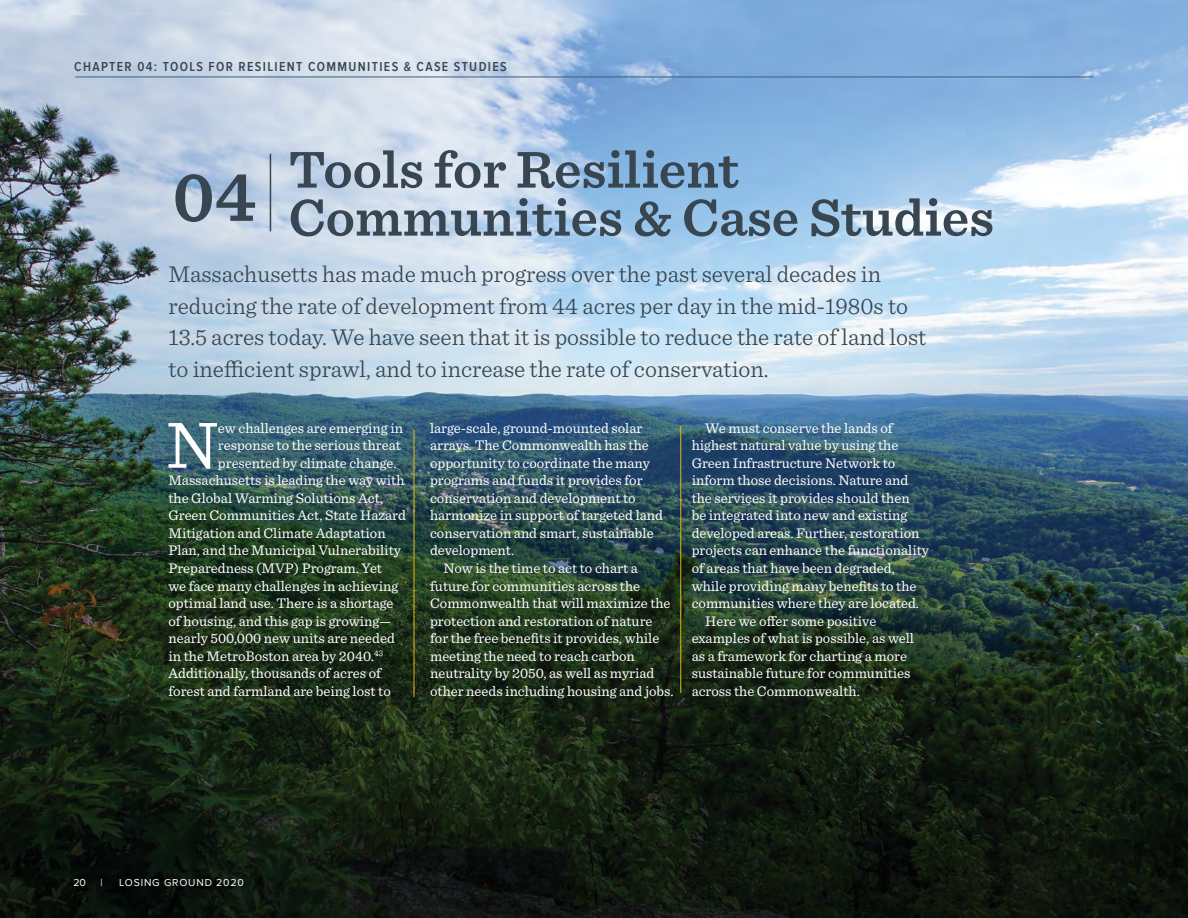
<style>
.page{position:relative;width:1188px;height:918px;background:#fff}
.page>*{position:absolute;margin:0;border:0;box-sizing:border-box;transform-origin:0 0}
.t1{font:600 71.85px "Sentinel";color:#374651}
.t2{font:68.4px "Sentinel";color:#fff}
.t3{font:600 54px/48px "Sentinel";color:#374651}
.t4{font:300 24px/31.5px "Sentinel";color:#374651}
.t5{font:14.7px "Sentinel";color:#fff}
.t6{font:600 13.5px "Proxima Nova A Cond";letter-spacing:.1em;color:#374651}
.t7{font:10.5px "Proxima Nova";letter-spacing:.075em;color:#fff}
</style>
<div class="page">
<img style="left:0;top:0;width:1188px;height:918px">
<hr style="left:75px;top:77px;width:1019px;height:1px;background:#39607a">
<hr style="left:270px;top:154px;width:1px;height:77px;background:#374651">
<hr style="left:414px;top:430px;width:1px;height:267px;background:#e6b711">
<hr style="left:680px;top:426px;width:1px;height:267px;background:#e6b711">
<p class="t6" style="left:74px;top:59px;width:434px">CHAPTER 04: TOOLS FOR RESILIENT COMMUNITIES &amp; CASE STUDIES</p>
<h1 class="t1" style="left:173px;top:141px;width:85px">04</h1>
<h3 class="t3" style="left:289px;top:143px;width:707px">Tools for Resilient<br>Communities &amp; Case Studies</h3>
<p class="t4" style="left:168px;top:257px;width:759px">Massachusetts has made much progress over the past several decades in reducing the rate of development from 44 acres per day in the mid-1980s to 13.5 acres today. We have seen that it is possible to reduce the rate of land lost to inefficient sprawl, and to increase the rate of conservation.</p>
<h2 class="t2" style="left:166px;top:393px;width:54px">N</h2>
<p class="t5" style="left:218px;top:417px;width:187px">ew challenges are emerging in</p>
<p class="t5" style="left:218px;top:434px;width:184px">response to the serious threat</p>
<p class="t5" style="left:218px;top:452px;width:180px">presented by climate change.</p>
<p class="t5" style="left:168px;top:469px;width:238px">Massachusetts is leading the way with</p>
<p class="t5" style="left:168px;top:487px;width:216px">the Global Warming Solutions Act,</p>
<p class="t5" style="left:168px;top:504px;width:239px">Green Communities Act, State Hazard</p>
<p class="t5" style="left:168px;top:522px;width:219px">Mitigation and Climate Adaptation</p>
<p class="t5" style="left:168px;top:540px;width:234px">Plan, and the Municipal Vulnerability</p>
<p class="t5" style="left:168px;top:557px;width:215px">Preparedness (MVP) Program. Yet</p>
<p class="t5" style="left:168px;top:575px;width:231px">we face many challenges in achieving</p>
<p class="t5" style="left:168px;top:592px;width:227px">optimal land use. There is a shortage</p>
<p class="t5" style="left:168px;top:610px;width:224px">of housing, and this gap is growing—</p>
<p class="t5" style="left:168px;top:627px;width:228px">nearly 500,000 new units are needed</p>
<p class="t5" style="left:168px;top:645px;width:216px">in the MetroBoston area by 2040.<sup>43</sup></p>
<p class="t5" style="left:168px;top:662px;width:214px">Additionally, thousands of acres of</p>
<p class="t5" style="left:168px;top:680px;width:224px">forest and farmland are being lost to</p>
<p class="t5" style="left:430px;top:417px;width:214px">large-scale, ground-mounted solar</p>
<p class="t5" style="left:430px;top:434px;width:220px">arrays. The Commonwealth has the</p>
<p class="t5" style="left:430px;top:452px;width:221px">opportunity to coordinate the many</p>
<p class="t5" style="left:430px;top:469px;width:214px">programs and funds it provides for</p>
<p class="t5" style="left:430px;top:487px;width:207px">conservation and development to</p>
<p class="t5" style="left:430px;top:504px;width:234px">harmonize in support of targeted land</p>
<p class="t5" style="left:430px;top:522px;width:225px">conservation and smart, sustainable</p>
<p class="t5" style="left:430px;top:540px;width:86px">development.</p>
<p class="t5" style="left:444px;top:557px;width:196px">Now is the time to act to chart a</p>
<p class="t5" style="left:430px;top:575px;width:212px">future for communities across the</p>
<p class="t5" style="left:430px;top:592px;width:242px">Commonwealth that will maximize the</p>
<p class="t5" style="left:430px;top:610px;width:224px">protection and restoration of nature</p>
<p class="t5" style="left:430px;top:627px;width:231px">for the free benefits it provides, while</p>
<p class="t5" style="left:430px;top:645px;width:206px">meeting the need to reach carbon</p>
<p class="t5" style="left:430px;top:662px;width:226px">neutrality by 2050, as well as myriad</p>
<p class="t5" style="left:430px;top:680px;width:245px">other needs including housing and jobs.</p>
<p class="t5" style="left:705px;top:417px;width:189px">We must conserve the lands of</p>
<p class="t5" style="left:692px;top:434px;width:208px">highest natural value by using the</p>
<p class="t5" style="left:692px;top:452px;width:205px">Green Infrastructure Network to</p>
<p class="t5" style="left:692px;top:469px;width:218px">inform those decisions. Nature and</p>
<p class="t5" style="left:692px;top:487px;width:220px">the services it provides should then</p>
<p class="t5" style="left:692px;top:504px;width:217px">be integrated into new and existing</p>
<p class="t5" style="left:692px;top:522px;width:229px">developed areas. Further, restoration</p>
<p class="t5" style="left:692px;top:540px;width:239px">projects can enhance the functionality</p>
<p class="t5" style="left:692px;top:557px;width:205px">of areas that have been degraded,</p>
<p class="t5" style="left:692px;top:575px;width:226px">while providing many benefits to the</p>
<p class="t5" style="left:692px;top:592px;width:229px">communities where they are located.</p>
<p class="t5" style="left:705px;top:610px;width:173px">Here we offer some positive</p>
<p class="t5" style="left:692px;top:627px;width:224px">examples of what is possible, as well</p>
<p class="t5" style="left:692px;top:645px;width:217px">as a framework for charting a more</p>
<p class="t5" style="left:692px;top:662px;width:220px">sustainable future for communities</p>
<p class="t5" style="left:692px;top:680px;width:170px">across the Commonwealth.</p>
<p class="t7" style="left:73px;top:876px;width:14px">20</p>
<p class="t7" style="left:100px;top:876px;width:4px">|</p>
<p class="t7" style="left:119px;top:876px;width:126px">LOSING GROUND 2020</p>
</div>
